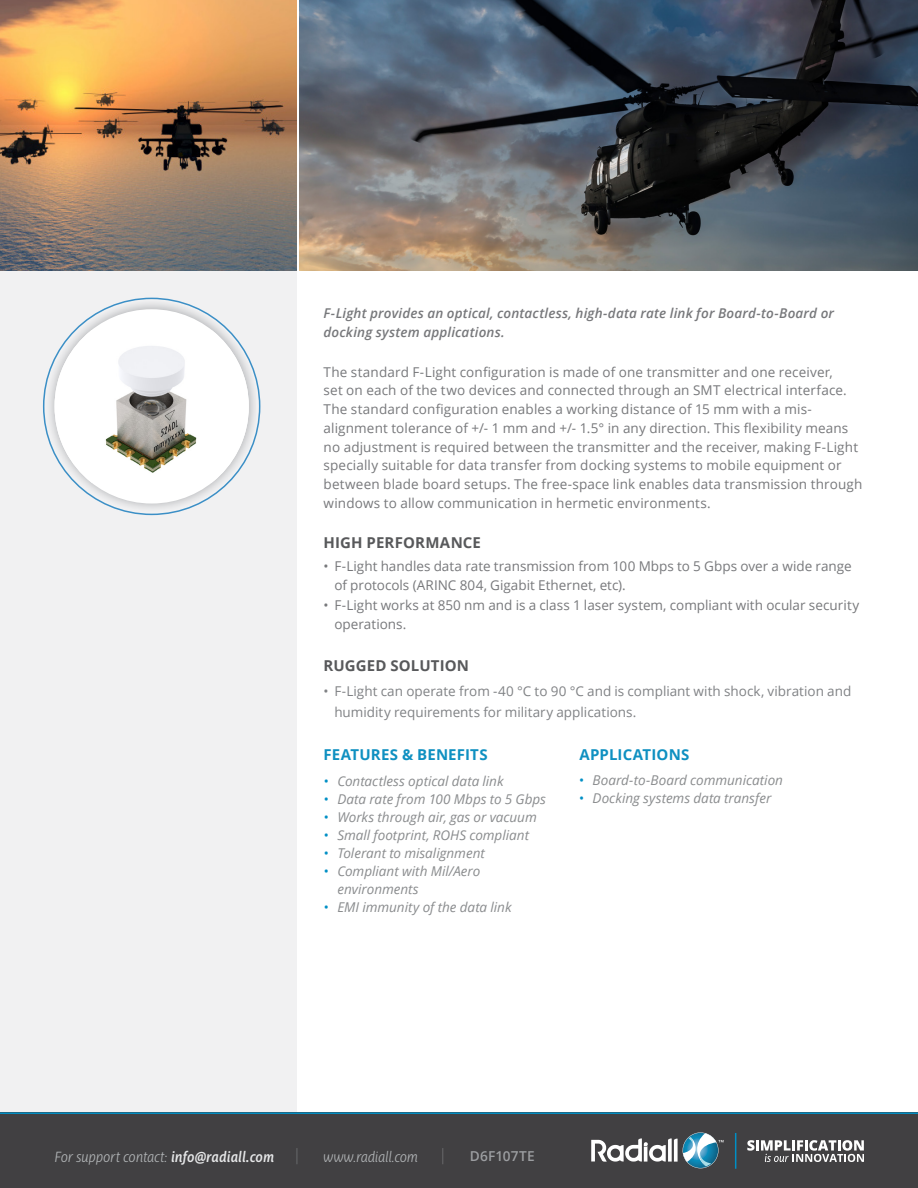
<style>
.page{position:relative;width:918px;height:1188px;background:#fff}
.page>*{position:absolute;margin:0;border:0;box-sizing:border-box;transform-origin:0 0}
.t1{font:700 15px "Open Sans";letter-spacing:.01em;color:#58595b}
.t2{font:700 15px "Open Sans";letter-spacing:.01em;color:#0f90c1}
.t3{font:italic 300 14.25px "Ayita Pro";letter-spacing:-.02em;color:#b1b4b6}
.t4{font:600 13.65px "Open Sans";letter-spacing:.015em;color:#9c9ea1}
.t5{font:13.5px/18.8px "Open Sans";letter-spacing:.01em;color:#77787b}
.t6{font:italic 13.5px/18px "Open Sans";color:#8a8c8e}
.t7{font:13.5px/21px "Open Sans";color:#808285}
.t8{font:italic 600 13.5px/18.8px "Open Sans";letter-spacing:.01em;color:#77787b}
.s1{font-style:normal;color:#008fc5}
.s2{font-weight:600;color:#e6e7e8}
</style>
<div class="page">
<div style="left:0;top:271px;width:297px;height:865px;background:#f1f1f2"></div>
<div style="left:0;top:1112px;width:918px;height:76px;background:#414042"></div>
<svg style="left:296px;top:1148px;width:1px;height:16px"></svg>
<svg style="left:442px;top:1148px;width:1px;height:16px"></svg>
<svg style="left:591px;top:1132px;width:133px;height:36px"></svg>
<hr style="left:735px;top:1133px;width:1px;height:36px;background:#008fc5">
<svg style="left:747px;top:1140px;width:117px;height:22px"></svg>
<hr style="left:0;top:1112px;width:918px;height:2px;background:#008fc5">
<img style="left:0;top:0;width:296px;height:271px">
<img style="left:46px;top:301px;width:210px;height:211px">
<div style="left:55px;top:309px;width:194px;height:195px;background:#fff;border-radius:50%"></div>
<img style="left:55px;top:330px;width:194px;height:153px">
<img style="left:300px;top:0;width:618px;height:271px">
<p class="t8" style="left:324px;top:303px;width:512px">F-Light provides an optical, contactless, high-data rate link for Board-to-Board or docking system applications.</p>
<p class="t5" style="left:324px;top:362px;width:540px">The standard F-Light configuration is made of one transmitter and one receiver,<br>set on each of the two devices and connected through an SMT electrical interface.<br>The standard configuration enables a working distance of 15 mm with a mis&shy;alignment tolerance of +/- 1 mm and +/- 1.5° in any direction. This flexibility means no adjustment is required between the transmitter and the receiver, making F-Light specially suitable for data transfer from docking systems to mobile equipment or between blade board setups. The free-space link enables data transmission through windows to allow communication in hermetic environments.</p>
<p class="t1" style="left:324px;top:532px;width:159px">HIGH PERFORMANCE</p>
<p class="t5" style="left:334px;top:556px;width:519px;text-indent:-11px">• F-Light handles data rate transmission from 100 Mbps to 5 Gbps over a wide range of protocols (ARINC 804, Gigabit Ethernet, etc).</p>
<p class="t5" style="left:334px;top:596px;width:526px;text-indent:-11px">• F-Light works at 850 nm and is a class 1 laser system, compliant with ocular security operations.</p>
<p class="t1" style="left:324px;top:655px;width:147px">RUGGED SOLUTION</p>
<p class="t7" style="left:334px;top:680px;width:518px;text-indent:-11px">• F-Light can operate from -40 °C to 90 °C and is compliant with shock, vibration and humidity requirements for military applications.</p>
<p class="t2" style="left:324px;top:744px;width:166px">FEATURES &amp; BENEFITS</p>
<p class="t6" style="left:324px;top:772px;width:181px"><span class="s1">•</span> Contactless optical data link</p>
<p class="t6" style="left:324px;top:790px;width:224px"><span class="s1">•</span> Data rate from 100 Mbps to 5 Gbps</p>
<p class="t6" style="left:324px;top:808px;width:214px"><span class="s1">•</span> Works through air, gas or vacuum</p>
<p class="t6" style="left:324px;top:826px;width:207px"><span class="s1">•</span> Small footprint, ROHS compliant</p>
<p class="t6" style="left:324px;top:844px;width:162px"><span class="s1">•</span> Tolerant to misalignment</p>
<p class="t6" style="left:337px;top:862px;width:145px;text-indent:-14px"><span class="s1">•</span> Compliant with Mil/Aero environments</p>
<p class="t6" style="left:324px;top:898px;width:189px"><span class="s1">•</span> EMI immunity of the data link</p>
<p class="t2" style="left:580px;top:744px;width:111px">APPLICATIONS</p>
<p class="t6" style="left:579px;top:771px;width:205px"><span class="s1">•</span> Board-to-Board communication</p>
<p class="t6" style="left:579px;top:789px;width:194px"><span class="s1">•</span> Docking systems data transfer</p>
<p class="t3" style="left:54px;top:1148px;width:221px">For support contact: <span class="s2">info@radiall.com</span></p>
<p class="t3" style="left:323px;top:1148px;width:97px">www.radiall.com</p>
<p class="t4" style="left:470px;top:1147px;width:67px">D6F107TE</p>
</div>
